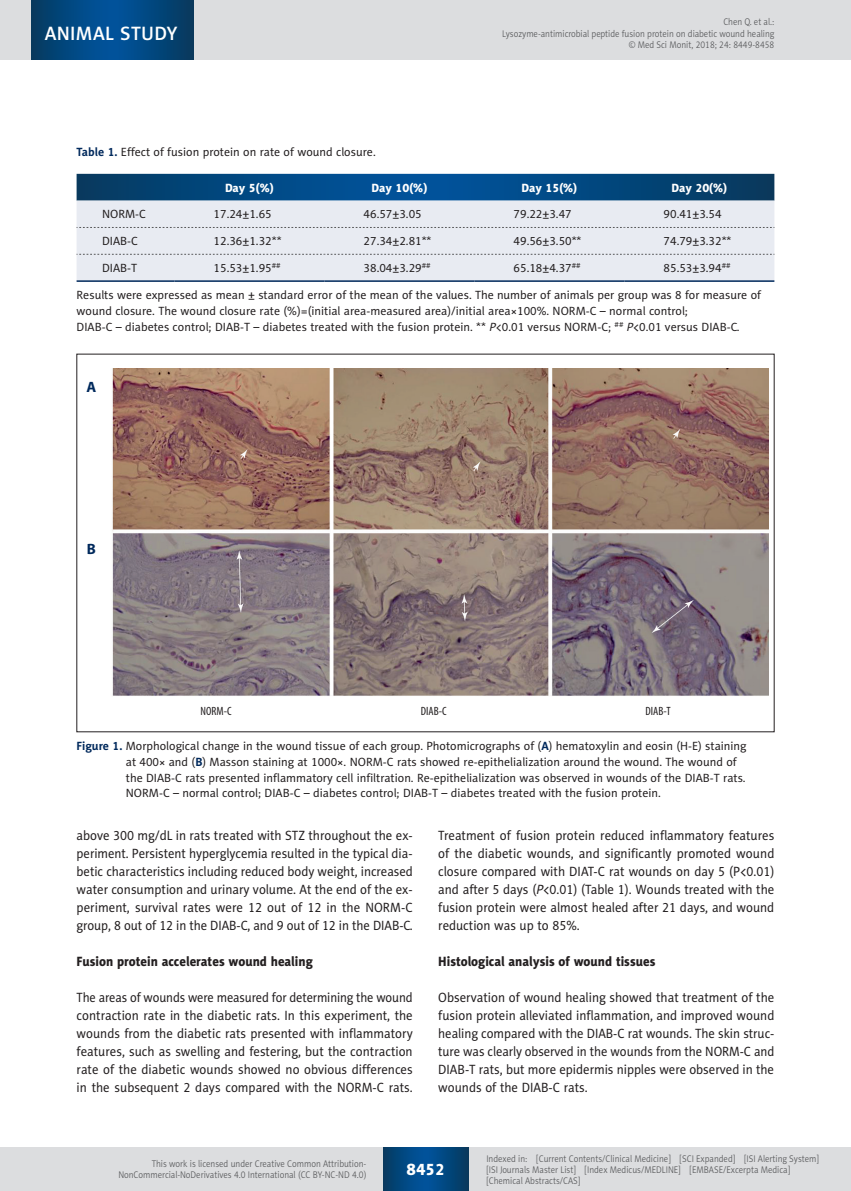
<style>
.page{position:relative;width:851px;height:1191px;background:#fff}
.page>*{position:absolute;margin:0;border:0;box-sizing:border-box;transform-origin:0 0}
.t1{font:19.5px "Naomi Sans EFN Medium";letter-spacing:.015em;color:#fff}
.t2{font:16.5px "Naomi Sans EFN Heavy";color:#fff}
.t3{font:700 15px "Myriad Pro";color:#00295c}
.MSM_Body{font:13.5px/18px "Naomi Sans EFN";color:#231f20;text-align:justify;scale:.95 1}
.MSM_Body-2{font:13.5px/18px "Naomi Sans EFN";color:#231f20;text-align:justify;scale:.92 1}
.MSM_Headline_2{font:13.5px "Naomi Sans EFN Heavy";color:#231f20;scale:.95 1}
.MSM_Rycina_tytul{font:12px/15.8px "Naomi Sans EFN";color:#231f20}
.MSM_Table_podpis_dol{font:12px/15.8px "Naomi Sans EFN";color:#231f20}
.MSM_Tabela_zawartosc{font:12px "Naomi Sans EFN";color:#231f20}
.MSM_Tabela_tytul{font:12px "Naomi Sans EFN";color:#231f20}
.MSM_Tabela_Head{font:12px "Naomi Sans EFN Heavy";color:#fff}
.t4{font:condensed 12px "Myriad Pro";color:#231f20}
.t5{font:9.75px/11.2px "Naomi Sans EFN Light";color:#57585a;text-align:right;scale:.9 1}
.s1{font-weight:700;color:#00295c}
.s2{font-style:italic}
</style>
<div class="page">
<svg style="left:77px;top:174px;width:697px;height:27px;background:#074a81"></svg>
<div style="left:77px;top:201px;width:697px;height:79px;background:#e8ebf2"></div>
<svg style="left:77px;top:227px;width:697px;height:1px"></svg>
<svg style="left:77px;top:254px;width:697px;height:1px"></svg>
<hr style="left:77px;top:280px;width:97px;height:2px;background:#00295c">
<hr style="left:174px;top:280px;width:150px;height:2px;background:#00295c">
<hr style="left:324px;top:280px;width:150px;height:2px;background:#00295c">
<hr style="left:474px;top:280px;width:150px;height:2px;background:#00295c">
<hr style="left:624px;top:280px;width:150px;height:2px;background:#00295c">
<img style="left:112px;top:368px;width:656px;height:328px">
<div style="left:0;top:1148px;width:850px;height:43px;background:#dcdddf"></div>
<svg style="left:383px;top:1147px;width:85px;height:43px;background:#02477e"></svg>
<div style="left:0;top:0;width:850px;height:60px;background:#dcdddf"></div>
<hr style="left:850px;top:0;width:1px;height:60px;background:#dcdddf">
<svg style="left:32px;top:0;width:161px;height:60px;background:#02477f"></svg>
<h1 class="t1" style="left:45px;top:22px;width:134px">ANIMAL STUDY</h1>
<p class="MSM_Tabela_tytul" style="left:77px;top:145px;width:300px"><span class="s1">Table 1.</span> Effect of fusion protein on rate of wound closure.</p>
<p class="t5" style="left:502px;top:16px;width:304px">Chen Q. et al.:<br>Lysozyme-antimicrobial peptide fusion protein on diabetic wound healing © Med Sci Monit, 2018; 24: 8449-8458</p>
<p class="MSM_Tabela_Head" style="left:225px;top:180px;width:50px">Day 5(%)</p>
<p class="MSM_Tabela_Head" style="left:371px;top:180px;width:57px">Day 10(%)</p>
<p class="MSM_Tabela_Head" style="left:521px;top:180px;width:57px">Day 15(%)</p>
<p class="MSM_Tabela_Head" style="left:671px;top:180px;width:57px">Day 20(%)</p>
<p class="MSM_Tabela_zawartosc" style="left:102px;top:207px;width:45px">NORM-C</p>
<p class="MSM_Tabela_zawartosc" style="left:214px;top:207px;width:60px">17.24±1.65</p>
<p class="MSM_Tabela_zawartosc" style="left:363px;top:207px;width:60px">46.57±3.05</p>
<p class="MSM_Tabela_zawartosc" style="left:513px;top:207px;width:60px">79.22±3.47</p>
<p class="MSM_Tabela_zawartosc" style="left:663px;top:207px;width:60px">90.41±3.54</p>
<p class="MSM_Tabela_zawartosc" style="left:102px;top:234px;width:37px">DIAB-C</p>
<p class="MSM_Tabela_zawartosc" style="left:214px;top:234px;width:69px">12.36±1.32**</p>
<p class="MSM_Tabela_zawartosc" style="left:363px;top:234px;width:69px">27.34±2.81**</p>
<p class="MSM_Tabela_zawartosc" style="left:513px;top:234px;width:69px">49.56±3.50**</p>
<p class="MSM_Tabela_zawartosc" style="left:663px;top:234px;width:69px">74.79±3.32**</p>
<p class="MSM_Tabela_zawartosc" style="left:102px;top:261px;width:37px">DIAB-T</p>
<p class="MSM_Tabela_zawartosc" style="left:214px;top:261px;width:68px">15.53±1.95<sup>##</sup></p>
<p class="MSM_Tabela_zawartosc" style="left:363px;top:261px;width:68px">38.04±3.29<sup>##</sup></p>
<p class="MSM_Tabela_zawartosc" style="left:513px;top:261px;width:68px">65.18±4.37<sup>##</sup></p>
<p class="MSM_Tabela_zawartosc" style="left:663px;top:261px;width:68px">85.53±3.94<sup>##</sup></p>
<p class="MSM_Table_podpis_dol" style="left:77px;top:287px;width:686px">Results were expressed as mean ± standard error of the mean of the values. The number of animals per group was 8 for measure of wound closure. The wound closure rate (%)=(initial area−measured area)/initial area×100%. NORM-C – normal control;<br>DIAB-C – diabetes control; DIAB-T – diabetes treated with the fusion protein. ** <span class="s2">P</span>&lt;0.01 versus NORM-C; <sup>##</sup> <span class="s2">P</span>&lt;0.01 versus DIAB-C.</p>
<p class="t3" style="left:86px;top:377px;width:11px">A</p>
<p class="t3" style="left:87px;top:539px;width:11px">B</p>
<p class="t4" style="left:200px;top:704px;width:32px">NORM-C</p>
<p class="t4" style="left:421px;top:704px;width:27px">DIAB-C</p>
<p class="t4" style="left:645px;top:704px;width:27px">DIAB-T</p>
<p class="MSM_Rycina_tytul" style="left:126px;top:738px;width:622px;text-indent:-49px"><span class="s1">Figure 1.</span> Morphological change in the wound tissue of each group. Photomicrographs of (<span class="s1">A</span>) hematoxylin and eosin (H-E) staining at 400× and (<span class="s1">B</span>) Masson staining at 1000×. NORM-C rats showed re-epithelialization around the wound. The wound of the DIAB-C rats presented inflammatory cell infiltration. Re-epithelialization was observed in wounds of the DIAB-T rats.<br>NORM-C – normal control; DIAB-C – diabetes control; DIAB-T – diabetes treated with the fusion protein.</p>
<p class="MSM_Body" style="left:77px;top:826px;width:355px">above 300 mg/dL in rats treated with STZ throughout the ex&shy;periment. Persistent hyperglycemia resulted in the typical dia&shy;betic characteristics including reduced body weight, increased water consumption and urinary volume. At the end of the ex&shy;periment, survival rates were 12 out of 12 in the NORM-C group, 8 out of 12 in the DIAB-C, and 9 out of 12 in the DIAB-C.</p>
<p class="MSM_Headline_2" style="left:77px;top:953px;width:250px">Fusion protein accelerates wound healing</p>
<p class="MSM_Body-2" style="left:77px;top:988px;width:367px">The areas of wounds were measured for determining the wound contraction rate in the diabetic rats. In this experiment, the wounds from the diabetic rats presented with inflammatory features, such as swelling and festering, but the contraction rate of the diabetic wounds showed no obvious differences in the subsequent 2 days compared with the NORM-C rats.</p>
<p class="MSM_Body" style="left:438px;top:826px;width:355px">Treatment of fusion protein reduced inflammatory features of the diabetic wounds, and significantly promoted wound closure compared with DIAT-C rat wounds on day 5 (P&lt;0.01) and after 5 days (<span class="s2">P</span>&lt;0.01) (Table 1). Wounds treated with the fusion protein were almost healed after 21 days, and wound reduction was up to 85%.</p>
<p class="MSM_Headline_2" style="left:438px;top:953px;width:230px">Histological analysis of wound tissues</p>
<p class="MSM_Body" style="left:438px;top:988px;width:355px">Observation of wound healing showed that treatment of the fusion protein alleviated inflammation, and improved wound healing compared with the DIAB-C rat wounds. The skin struc&shy;ture was clearly observed in the wounds from the NORM-C and DIAB-T rats, but more epidermis nipples were observed in the wounds of the DIAB-C rats.</p>
<p class="t5" style="left:118px;top:1158px;width:277px">This work is licensed under Creative Common Attribution-<br>NonCommercial-NoDerivatives 4.0 International (CC BY-NC-ND 4.0)</p>
<p class="t2" style="left:406px;top:1159px;width:40px">8452</p>
<p class="t5" style="left:486px;top:1152px;width:371px;text-align:left">Indexed in: [Current Contents/Clinical Medicine] [SCI Expanded] [ISI Alerting System] [ISI Journals Master List] [Index Medicus/MEDLINE] [EMBASE/Excerpta Medica] [Chemical Abstracts/CAS]</p>
</div>
